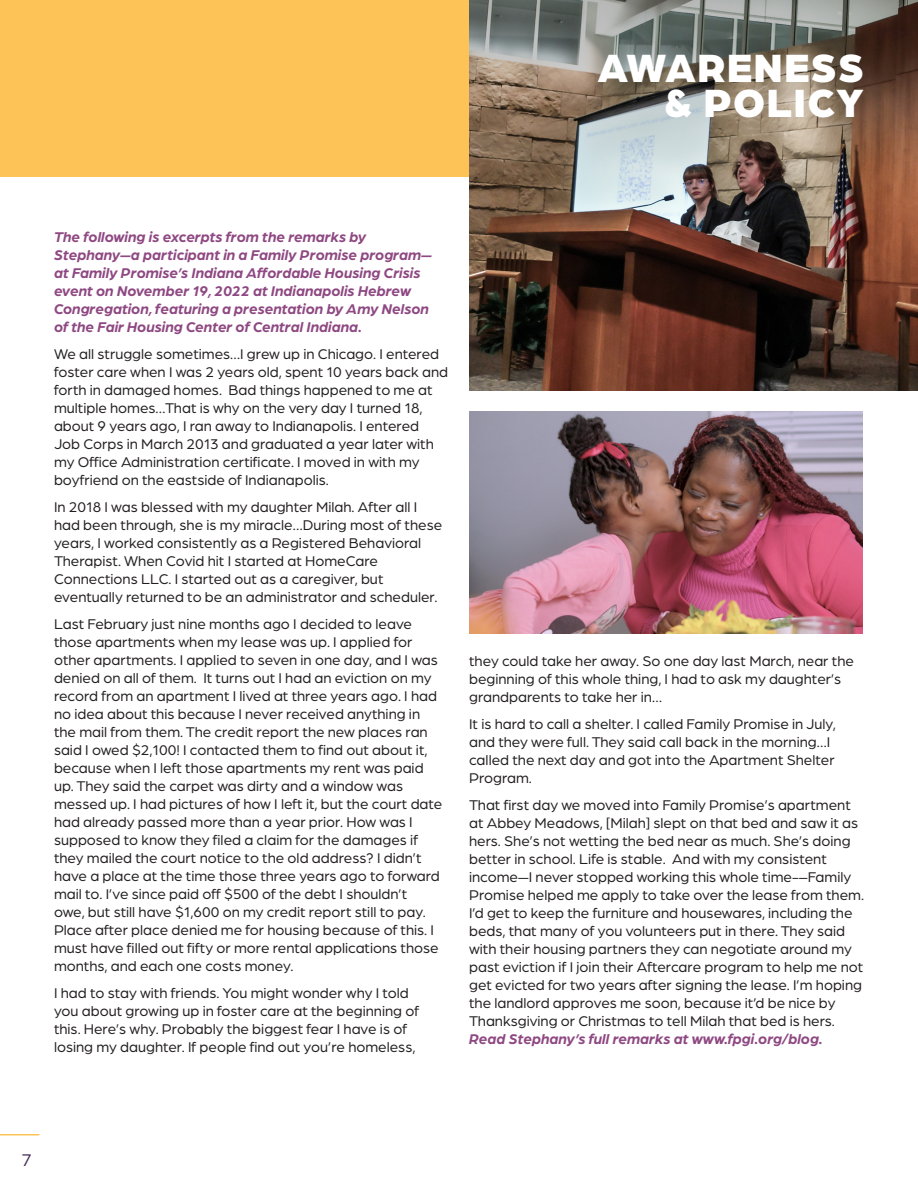
<style>
.page{position:relative;width:918px;height:1188px;background:#fff}
.page>*{position:absolute;margin:0;border:0;box-sizing:border-box;transform-origin:0 0}
.t1{font:900 42px/34.5px "Arboria";letter-spacing:.03em;color:#fff;text-align:right}
.t2{font:18px "Arboria";color:#452c5b}
.t3{font:15px/18px "Arboria";color:#231f20}
.t4{font:italic 700 15px/18px "Arboria";color:#8e4882}
</style>
<div class="page">
<hr style="left:0;top:1134px;width:39px;height:2px;background:#fec357">
<div style="left:0;top:0;width:918px;height:176px;background:#fec357"></div>
<img style="left:469px;top:411px;width:394px;height:223px">
<img style="left:469px;top:0;width:449px;height:390px">
<h1 class="t1" style="left:598px;top:48px;width:268px">AWARENESS &amp; POLICY</h1>
<p class="t4" style="left:54px;top:227px;width:380px">The following is excerpts from the remarks by Stephany—a participant in a Family Promise program— at Family Promise’s Indiana Affordable Housing Crisis event on November 19, 2022 at Indianapolis Hebrew Congregation, featuring a presentation by Amy Nelson of the Fair Housing Center of Central Indiana.</p>
<p class="t3" style="left:54px;top:344px;width:396px">We all struggle sometimes…I grew up in Chicago. I entered foster care when I was 2 years old, spent 10 years back and forth in damaged homes. Bad things happened to me at multiple homes…That is why on the very day I turned 18, about 9 years ago, I ran away to Indianapolis. I entered Job Corps in March 2013 and graduated a year later with my Office Administration certificate. I moved in with my boyfriend on the eastside of Indianapolis.</p>
<p class="t3" style="left:54px;top:497px;width:390px">In 2018 I was blessed with my daughter Milah. After all I had been through, she is my miracle…During most of these years, I worked consistently as a Registered Behavioral Therapist. When Covid hit I started at HomeCare Connections LLC. I started out as a caregiver, but eventually returned to be an administrator and scheduler.</p>
<p class="t3" style="left:54px;top:614px;width:390px">Last February just nine months ago I decided to leave those apartments when my lease was up. I applied for other apartments. I applied to seven in one day, and I was denied on all of them. It turns out I had an eviction on my record from an apartment I lived at three years ago. I had no idea about this because I never received anything in the mail from them. The credit report the new places ran said I owed $2,100! I contacted them to find out about it, because when I left those apartments my rent was paid up. They said the carpet was dirty and a window was messed up. I had pictures of how I left it, but the court date had already passed more than a year prior. How was I supposed to know they filed a claim for the damages if they mailed the court notice to the old address? I didn’t have a place at the time those three years ago to forward mail to. I’ve since paid off $500 of the debt I shouldn’t<br>owe, but still have $1,600 on my credit report still to pay.<br>Place after place denied me for housing because of this. I must have filled out fifty or more rental applications those months, and each one costs money.</p>
<p class="t3" style="left:54px;top:983px;width:367px">I had to stay with friends. You might wonder why I told you about growing up in foster care at the beginning of this. Here’s why. Probably the biggest fear I have is of losing my daughter. If people find out you’re homeless,</p>
<p class="t3" style="left:469px;top:652px;width:386px">they could take her away. So one day last March, near the beginning of this whole thing, I had to ask my daughter’s grandparents to take her in…</p>
<p class="t3" style="left:469px;top:715px;width:368px">It is hard to call a shelter. I called Family Promise in July, and they were full. They said call back in the morning…I called the next day and got into the Apartment Shelter Program.</p>
<p class="t3" style="left:469px;top:796px;width:396px">That first day we moved into Family Promise’s apartment at Abbey Meadows, [Milah] slept on that bed and saw it as hers. She’s not wetting the bed near as much. She’s doing better in school. Life is stable. And with my consistent income—I never stopped working this whole time-–Family Promise helped me apply to take over the lease from them.<br>I’d get to keep the furniture and housewares, including the beds, that many of you volunteers put in there. They said with their housing partners they can negotiate around my past eviction if I join their Aftercare program to help me not get evicted for two years after signing the lease. I’m hoping the landlord approves me soon, because it’d be nice by Thanksgiving or Christmas to tell Milah that bed is hers.</p>
<p class="t4" style="left:469px;top:1029px;width:355px">Read Stephany’s full remarks at www.fpgi.org/blog.</p>
<p class="t2" style="left:22px;top:1149px;width:11px">7</p>
</div>
